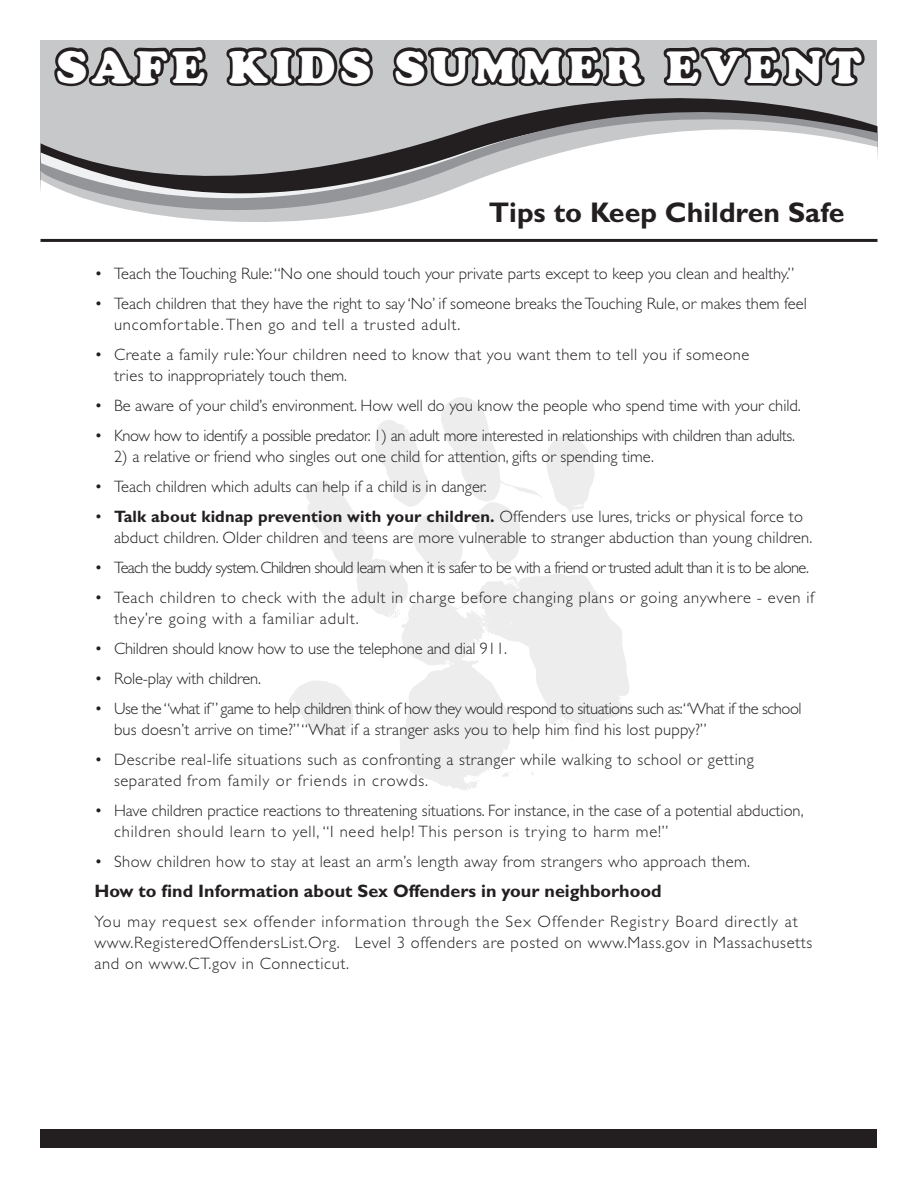
<style>
.page{position:relative;width:918px;height:1188px;background:#fff}
.page>*{position:absolute;margin:0;border:0;box-sizing:border-box;transform-origin:0 0}
.t1{font:45px "Cooper Black Std";letter-spacing:.11em;color:#fff}
.t2{font:700 28.5px "Gill Sans";color:#231f20}
.t3{font:700 18px "Gill Sans";color:#231f20}
.t4{font:300 16.5px/21px "Gill Sans";letter-spacing:.01em;color:#231f20}
.t5{font:300 16.5px/21px "Gill Sans";letter-spacing:.04em;color:#231f20}
.t6{font:300 16.5px/21px "Gill Sans";letter-spacing:.03em;color:#231f20}
.t7{font:300 16.5px/21px "Gill Sans";letter-spacing:-.03em;color:#231f20}
.t8{font:300 16.5px "Gill Sans";letter-spacing:-.04em;color:#231f20}
.t9{font:300 16.5px "Gill Sans";letter-spacing:-.02em;color:#231f20}
.t10{font:300 16.5px "Gill Sans";letter-spacing:-.01em;color:#231f20}
.s1{font-weight:700}
</style>
<div class="page">
<svg style="left:40px;top:101px;width:183px;height:138px;fill:#c7c8ca"></svg>
<svg style="left:51px;top:44px;width:159px;height:47px;background:#727072"></svg>
<hr style="left:40px;top:239px;width:838px;height:3px;background:#231f20">
<svg style="left:400px;top:621px;width:229px;height:170px;fill:#ededed"></svg>
<svg style="left:289px;top:681px;width:64px;height:55px"></svg>
<svg style="left:223px;top:43px;width:655px;height:578px"></svg>
<div style="left:40px;top:1129px;width:838px;height:19px;background:#231f20"></div>
<h1 class="t1" style="left:56px;top:40px;width:807px">SAFE KIDS SUMMER EVENT</h1>
<h2 class="t2" style="left:489px;top:196px;width:357px">Tips to Keep Children Safe</h2>
<p class="t4" style="left:94px;top:264px;width:702px">• Teach theTouching Rule:“No one should touch your private parts except to keep you clean and healthy.”</p>
<p class="t4" style="left:114px;top:294px;width:694px;text-indent:-20px">• Teach children that they have the right to say ‘No’ if someone breaks theTouching Rule, or makes them feel uncomfortable.Then go and tell a trusted adult.</p>
<p class="t6" style="left:114px;top:345px;width:637px;text-indent:-20px">• Create a family rule:Your children need to know that you want them to tell you if someone tries to inappropriately touch them.</p>
<p class="t4" style="left:94px;top:396px;width:708px">• Be aware of your child’s environment. How well do you know the people who spend time with your child.</p>
<p class="t9" style="left:94px;top:427px;width:702px">• Know how to identify a possible predator. 1) an adult more interested in relationships with children than adults.</p>
<p class="t4" style="left:114px;top:447px;width:542px">2) a relative or friend who singles out one child for attention, gifts or spending time.</p>
<p class="t4" style="left:95px;top:477px;width:394px">• Teach children which adults can help if a child is in danger.</p>
<p class="t4" style="left:114px;top:507px;width:700px;text-indent:-20px">• <span class="s1">Talk about kidnap prevention with your children.</span> Offenders use lures, tricks or physical force to abduct children. Older children and teens are more vulnerable to stranger abduction than young children.</p>
<p class="t8" style="left:95px;top:559px;width:716px">• Teach the buddy system. Children should learn when it is safer to be with a friend or trusted adult than it is to be alone.</p>
<p class="t5" style="left:114px;top:588px;width:702px;text-indent:-20px">• Teach children to check with the adult in charge before changing plans or going anywhere - even if they’re going with a familiar adult.</p>
<p class="t10" style="left:95px;top:640px;width:414px">• Children should know how to use the telephone and dial 911.</p>
<p class="t10" style="left:95px;top:670px;width:168px">• Role-play with children.</p>
<p class="t7" style="left:114px;top:699px;width:689px;text-indent:-20px">• Use the“what if” game to help children think of how they would respond to situations such as:“What if the school bus doesn’t arrive on time?”“What if a stranger asks you to help him find his lost puppy?”</p>
<p class="t6" style="left:114px;top:750px;width:641px;text-indent:-20px">• Describe real-life situations such as confronting a stranger while walking to school or getting separated from family or friends in crowds.</p>
<p class="t4" style="left:114px;top:801px;width:691px;text-indent:-20px">• Have children practice reactions to threatening situations. For instance, in the case of a potential abduction, children should learn to yell,“I need help! This person is trying to harm me!”</p>
<p class="t4" style="left:95px;top:852px;width:657px">• Show children how to stay at least an arm’s length away from strangers who approach them.</p>
<p class="t3" style="left:94px;top:881px;width:569px">How to find Information about Sex Offenders in your neighborhood</p>
<p class="t5" style="left:94px;top:912px;width:719px">You may request sex offender information through the Sex Offender Registry Board directly at www.RegisteredOffendersList.Org. Level 3 offenders are posted on www.Mass.gov in Massachusetts and on www.CT.gov in Connecticut.</p>
</div>
